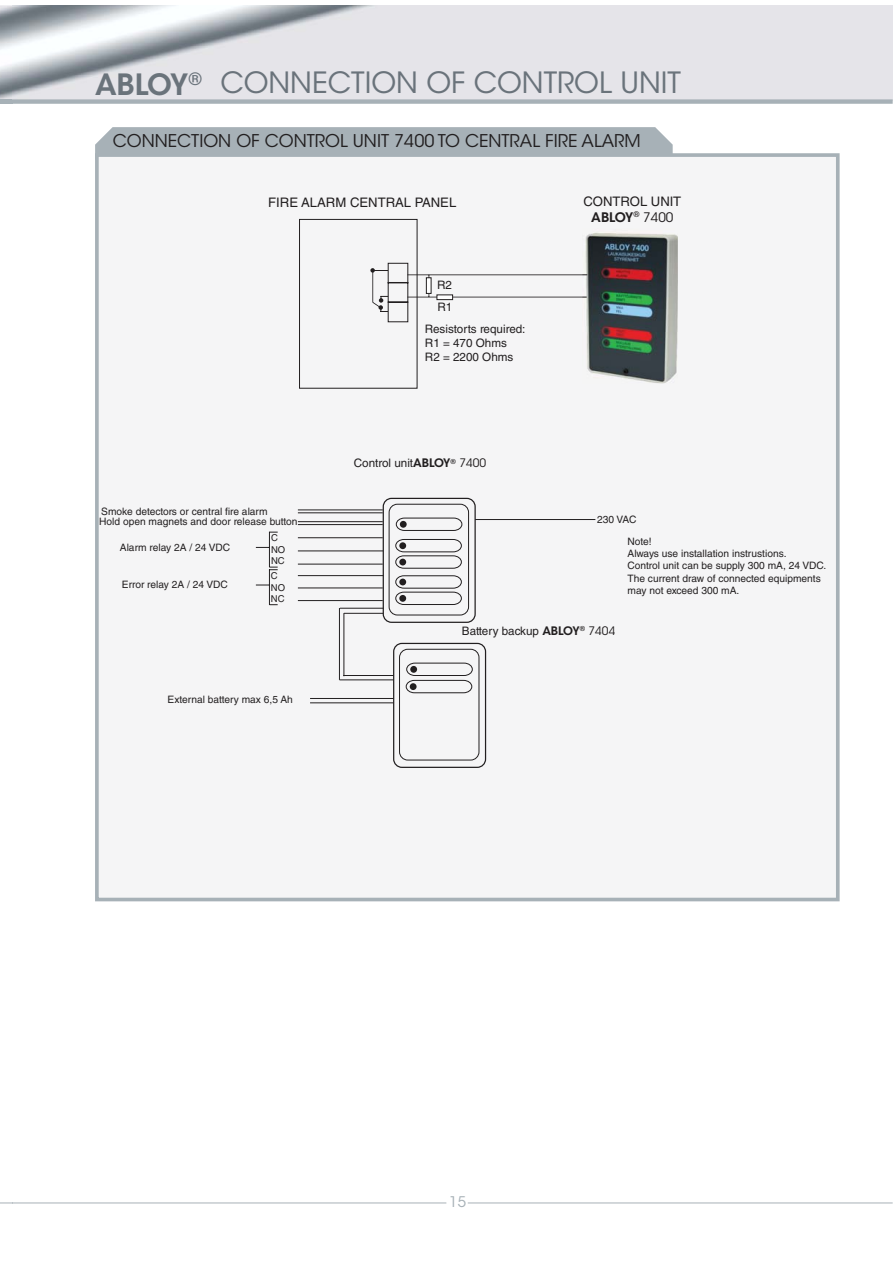
<style>
.page{position:relative;width:893px;height:1263px;background:#fff}
.page>*{position:absolute;margin:0;border:0;box-sizing:border-box;transform-origin:0 0}
.t1{font:29.1px "ITC Avant Garde Std";color:#6a737b}
.t2{font:600 29.1px "ITC Avant Garde Std";letter-spacing:-.025em;color:#6a737b}
.t3{font:17.55px "ITC Avant Garde Std";color:#221f20}
.t4{font:14.55px "ITC Avant Garde Std";color:#a7b1b7}
.t5{font:13.05px "Helvetica LT Std";color:#221f20}
.t6{font:600 13.05px "ITC Avant Garde Std";letter-spacing:-.025em;color:#221f20}
.t7{font:11.7px/14px "Helvetica LT Std";color:#221f20}
.t8{font:10.2px/12.3px "Helvetica LT Std";color:#221f20}
.t9{font:9.45px/11.4px "Helvetica LT Std";color:#221f20}
.s1{font-weight:400}
.s2{font-family:"ITC Avant Garde Std";font-weight:600}
.s3{font-family:"ITC Avant Garde Std"}
</style>
<div class="page">
<img style="left:0;top:5px;width:893px;height:94px">
<svg style="left:0;top:1203px;width:12px;height:1px"></svg>
<div style="left:0;top:99px;width:12px;height:5px;background:#a7b1b7"></div>
<hr style="left:468px;top:1203px;width:425px;height:1px;background:#a7b1b7">
<hr style="left:12px;top:1203px;width:434px;height:1px;background:#a7b1b7">
<div style="left:12px;top:99px;width:881px;height:5px;background:#a7b1b7"></div>
<div style="left:95px;top:127px;width:578px;height:26px;background:#a7b1b7"></div>
<div style="left:96px;top:155px;width:742px;height:745px;background:#f5f5f6"></div>
<div style="left:383px;top:498px;width:93px;height:125px;border:1px solid #221f20;border-radius:8px"></div>
<svg style="left:418px;top:503px;width:51px;height:113px"></svg>
<hr style="left:475px;top:519px;width:120px;height:1px;background:#221f20">
<hr style="left:310px;top:698px;width:84px;height:1px;background:#221f20">
<hr style="left:310px;top:702px;width:84px;height:1px;background:#221f20">
<div style="left:393px;top:643px;width:93px;height:125px;border:1px solid #221f20;border-radius:8px"></div>
<svg style="left:399px;top:648px;width:81px;height:113px"></svg>
<div style="left:410px;top:683px;width:7px;height:7px;background:#221f20;border-radius:50%"></div>
<svg style="left:255px;top:219px;width:163px;height:462px"></svg>
<svg style="left:370px;top:268px;width:212px;height:44px"></svg>
<div style="left:426px;top:278px;width:5px;height:15px;background:#fff"></div>
<div style="left:426px;top:277px;width:5px;height:17px;border:1px solid #221f20"></div>
<div style="left:437px;top:295px;width:16px;height:5px;background:#fff"></div>
<div style="left:436px;top:294px;width:17px;height:6px;border:1px solid #221f20"></div>
<img style="left:582px;top:232px;width:96px;height:151px">
<img style="left:582px;top:274px;width:5px;height:23px">
<div style="left:95px;top:153px;width:744px;height:748px;border:4px solid #a7b1b7"></div>
<h1 class="t2" style="left:95px;top:68px;width:108px">ABLOY<sup>®</sup></h1>
<h1 class="t1" style="left:220px;top:72px;width:462px">CONNECTION OF CONTROL UNIT</h1>
<h2 class="t3" style="left:113px;top:134px;width:529px">CONNECTION OF CONTROL UNIT 7400 TO CENTRAL FIRE ALARM</h2>
<p class="t5" style="left:268px;top:198px;width:190px">FIRE ALARM CENTRAL PANEL</p>
<p class="t5" style="left:583px;top:196px;width:99px">CONTROL UNIT</p>
<p class="t6" style="left:591px;top:209px;width:84px">ABLOY<sup>®</sup> <span class="s1">7400</span></p>
<p class="t7" style="left:437px;top:278px;width:16px">R2</p>
<p class="t7" style="left:437px;top:301px;width:16px">R1</p>
<p class="t7" style="left:425px;top:323px;width:102px">Resistorts required:<br>R1 = 470 Ohms<br>R2 = 2200 Ohms</p>
<p class="t8" style="left:99px;top:506px;width:200px;line-height:10.8px">Smoke detectors or central fire alarm<br>Hold open magnets and door release button</p>
<p class="t8" style="left:120px;top:542px;width:112px">Alarm relay 2A / 24 VDC</p>
<p class="t8" style="left:122px;top:579px;width:107px">Error relay 2A / 24 VDC</p>
<p class="t9" style="left:271px;top:533px;width:16px">C<br>NO<br>NC</p>
<p class="t9" style="left:271px;top:571px;width:16px">C<br>NO<br>NC</p>
<p class="t8" style="left:168px;top:694px;width:127px">External battery max 6,5 Ah</p>
<p class="t7" style="left:354px;top:457px;width:134px">Control unit<span class="s2">ABLOY</span><sup>®</sup> <span class="s3">7400</span></p>
<p class="t8" style="left:597px;top:514px;width:41px">230 VAC</p>
<p class="t8" style="left:627px;top:536px;width:200px">Note!<br>Always use installation instrustions.<br>Control unit can be supply 300 mA, 24 VDC.<br>The current draw of connected equipments may not exceed 300 mA.</p>
<p class="t7" style="left:462px;top:625px;width:155px">Battery backup <span class="s2">ABLOY</span><sup>®</sup> <span class="s3">7404</span></p>
<h3 class="t4" style="left:449px;top:1197px;width:18px">15</h3>
</div>
